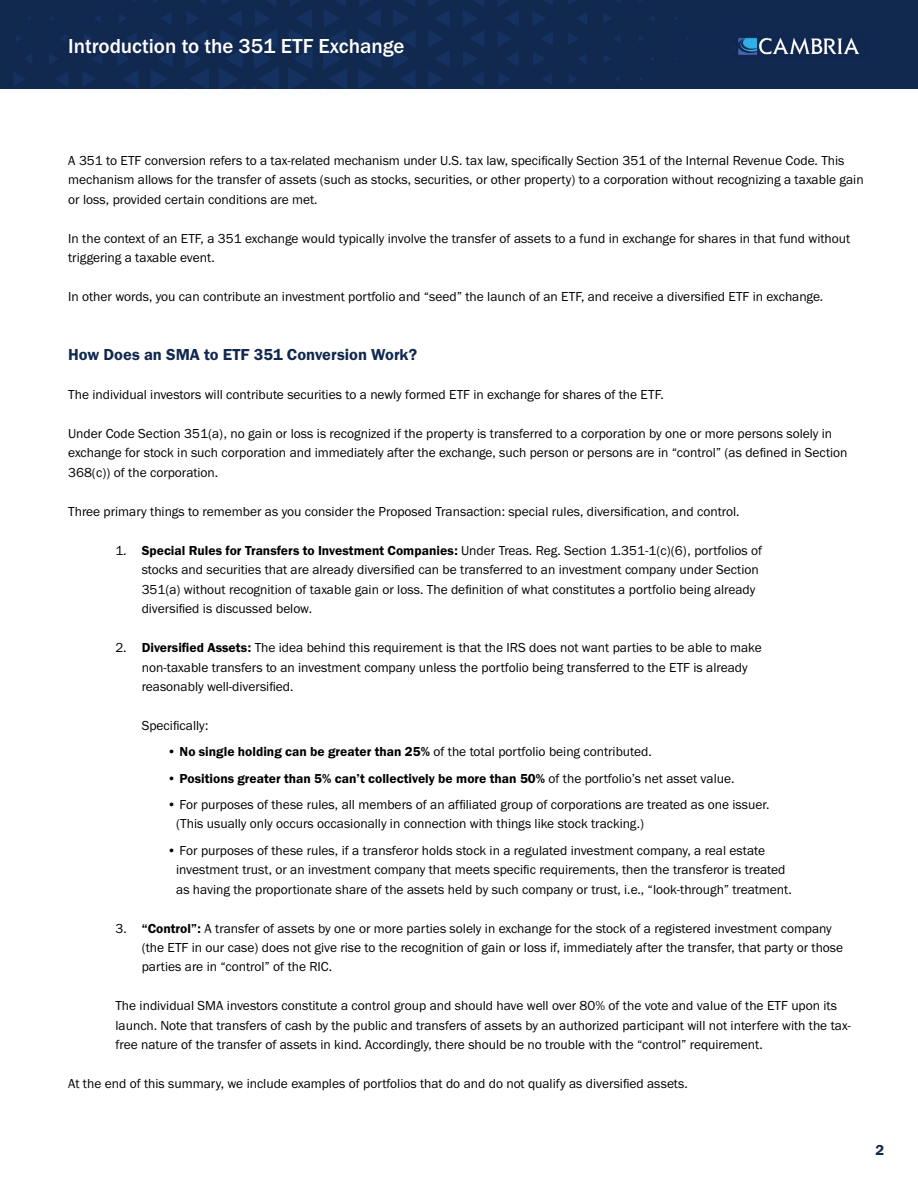
<style>
.page{position:relative;width:918px;height:1188px;background:#fff}
.page>*{position:absolute;margin:0;border:0;box-sizing:border-box;transform-origin:0 0}
.t1{font:500 21px "Franklin Gothic URW";color:#fff}
.t2{font:16.5px "Franklin Gothic URW Dem";color:#11284f}
.t3{font:15px "Franklin Gothic URW Dem";color:#11284f}
.t4{font:13.5px/19.5px "Franklin Gothic URW Boo";color:#000}
.t5{font:13.5px "Franklin Gothic URW Dem";color:#000}
.s1{font-family:"Franklin Gothic URW Dem"}
.s2{font-family:"Franklin Gothic URW Boo"}
</style>
<div class="page">
<img style="left:0;top:0;width:918px;height:88px">
<img style="left:733px;top:34px;width:136px;height:26px">
<h1 class="t1" style="left:68px;top:33px;width:338px">Introduction to the 351 ETF Exchange</h1>
<p class="t4" style="left:68px;top:150px;width:797px">A 351 to ETF conversion refers to a tax-related mechanism under U.S. tax law, specifically Section 351 of the Internal Revenue Code. This mechanism allows for the transfer of assets (such as stocks, securities, or other property) to a corporation without recognizing a taxable gain or loss, provided certain conditions are met.</p>
<p class="t4" style="left:68px;top:228px;width:784px">In the context of an ETF, a 351 exchange would typically involve the transfer of assets to a fund in exchange for shares in that fund without triggering a taxable event.</p>
<p class="t4" style="left:68px;top:287px;width:757px">In other words, you can contribute an investment portfolio and “seed” the launch of an ETF, and receive a diversified ETF in exchange.</p>
<p class="t2" style="left:68px;top:344px;width:351px">How Does an SMA to ETF 351 Conversion Work?</p>
<p class="t4" style="left:68px;top:384px;width:597px">The individual investors will contribute securities to a newly formed ETF in exchange for shares of the ETF.</p>
<p class="t4" style="left:68px;top:423px;width:781px">Under Code Section 351(a), no gain or loss is recognized if the property is transferred to a corporation by one or more persons solely in exchange for stock in such corporation and immediately after the exchange, such person or persons are in “control” (as defined in Section<br>368(c)) of the corporation.</p>
<p class="t4" style="left:68px;top:501px;width:673px">Three primary things to remember as you consider the Proposed Transaction: special rules, diversification, and control.</p>
<p class="t4" style="left:142px;top:540px;width:622px;text-indent:-26px">1. <span class="s1">Special Rules for Transfers to Investment Companies:</span> Under Treas. Reg. Section 1.351-1(c)(6), portfolios of stocks and securities that are already diversified can be transferred to an investment company under Section 351(a) without recognition of taxable gain or loss. The definition of what constitutes a portfolio being already diversified is discussed below.</p>
<p class="t4" style="left:142px;top:638px;width:622px;text-indent:-26px">2. <span class="s1">Diversified Assets:</span> The idea behind this requirement is that the IRS does not want parties to be able to make non-taxable transfers to an investment company unless the portfolio being transferred to the ETF is already reasonably well-diversified.</p>
<p class="t4" style="left:142px;top:716px;width:68px">Specifically:</p>
<p class="t4" style="left:167px;top:742px;width:486px">• <span class="s1">No single holding can be greater than 25%</span> of the total portfolio being contributed.</p>
<p class="t5" style="left:167px;top:770px;width:569px"><span class="s2">•</span> Positions greater than 5% can’t collectively be more than 50% <span class="s2">of the portfolio’s net asset value.</span></p>
<p class="t4" style="left:176px;top:794px;width:595px;text-indent:-9px">• For purposes of these rules, all members of an affiliated group of corporations are treated as one issuer. (This usually only occurs occasionally in connection with things like stock tracking.)</p>
<p class="t4" style="left:176px;top:840px;width:617px;text-indent:-9px">• For purposes of these rules, if a transferor holds stock in a regulated investment company, a real estate investment trust, or an investment company that meets specific requirements, then the transferor is treated as having the proportionate share of the assets held by such company or trust, i.e., “look-through” treatment.</p>
<p class="t4" style="left:142px;top:918px;width:703px;text-indent:-26px">3. <span class="s1">“Control”:</span> A transfer of assets by one or more parties solely in exchange for the stock of a registered investment company (the ETF in our case) does not give rise to the recognition of gain or loss if, immediately after the transfer, that party or those parties are in “control” of the RIC.</p>
<p class="t4" style="left:115px;top:996px;width:737px">The individual SMA investors constitute a control group and should have well over 80% of the vote and value of the ETF upon its launch. Note that transfers of cash by the public and transfers of assets by an authorized participant will not interfere with the tax&shy;free nature of the transfer of assets in kind. Accordingly, there should be no trouble with the “control” requirement.</p>
<p class="t4" style="left:68px;top:1074px;width:621px">At the end of this summary, we include examples of portfolios that do and do not qualify as diversified assets.</p>
<p class="t3" style="left:876px;top:1141px;width:10px">2</p>
</div>
